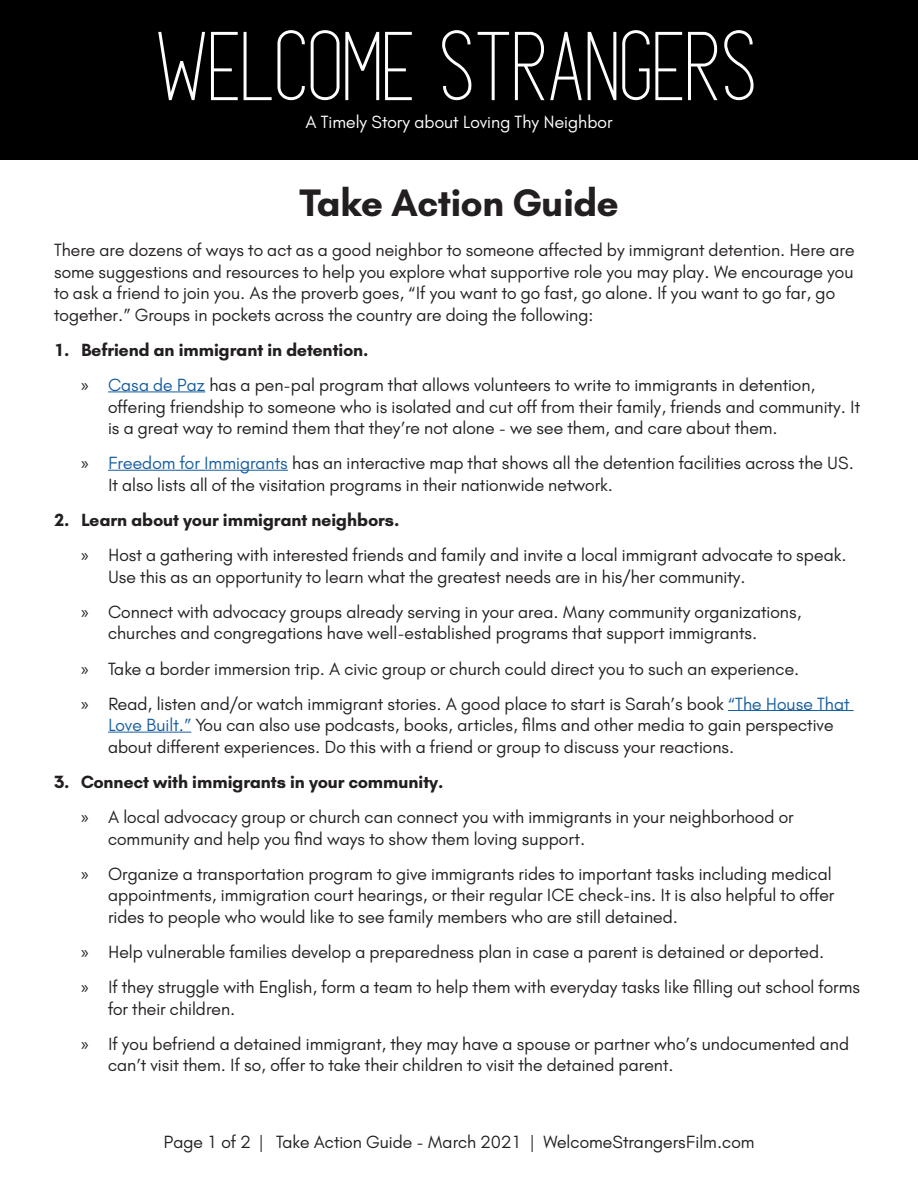
<style>
.page{position:relative;width:918px;height:1188px;background:#fff}
.page>*{position:absolute;margin:0;border:0;box-sizing:border-box;transform-origin:0 0}
.Title_head{font:700 78px "Athens";color:#fff}
.Headers{font:700 39px "Glacial Indifference";color:#231f20}
.t1{font:18px/21.6px "Glacial Indifference";color:#231f20}
.t2{font:700 18px "Glacial Indifference";color:#231f20}
.t3{font:18px "Glacial Indifference";color:#fff}
.s1{font-family:"Myriad Pro"}
.s2{color:#175d9e}
</style>
<div class="page">
<div style="left:0;top:0;width:918px;height:159px;background:#000"></div>
<hr style="left:108px;top:392px;width:97px;height:1px;background:#175d9e">
<hr style="left:108px;top:470px;width:180px;height:1px;background:#175d9e">
<hr style="left:728px;top:710px;width:126px;height:1px;background:#175d9e">
<hr style="left:108px;top:732px;width:83px;height:1px;background:#175d9e">
<p class="Title_head" style="left:158px;top:13px;width:603px">WELCOME STRANGERS</p>
<p class="t3" style="left:305px;top:111px;width:309px">A Timely Story about Loving Thy Neighbor</p>
<p class="Headers" style="left:300px;top:179px;width:320px">Take Action Guide</p>
<p class="t1" style="left:54px;top:239px;width:802px">There are dozens of ways to act as a good neighbor to someone affected by immigrant detention. Here are some suggestions and resources to help you explore what supportive role you may play. We encourage you to ask a friend to join you. As the proverb goes, “If you want to go fast, go alone. If you want to go far, go together.” Groups in pockets across the country are doing the following:</p>
<p class="t2" style="left:54px;top:339px;width:316px">1. Befriend an immigrant in detention.</p>
<p class="t1" style="left:108px;top:374px;width:754px;text-indent:-27px"><span class="s1">»</span> <span class="s2">Casa de Paz</span> has a pen-pal program that allows volunteers to write to immigrants in detention, offering friendship to someone who is isolated and cut off from their family, friends and community. It is a great way to remind them that they’re not alone - we see them, and care about them.</p>
<p class="t1" style="left:108px;top:452px;width:747px;text-indent:-27px"><span class="s1">»</span> <span class="s2">Freedom for Immigrants</span> has an interactive map that shows all the detention facilities across the US.<br>It also lists all of the visitation programs in their nationwide network.</p>
<p class="t2" style="left:54px;top:509px;width:347px">2. Learn about your immigrant neighbors.</p>
<p class="t1" style="left:108px;top:544px;width:740px;text-indent:-27px"><span class="s1">»</span> Host a gathering with interested friends and family and invite a local immigrant advocate to speak.<br>Use this as an opportunity to learn what the greatest needs are in his/her community.</p>
<p class="t1" style="left:108px;top:601px;width:695px;text-indent:-27px"><span class="s1">»</span> Connect with advocacy groups already serving in your area. Many community organizations, churches and congregations have well-established programs that support immigrants.</p>
<p class="t1" style="left:81px;top:658px;width:720px"><span class="s1">»</span> Take a border immersion trip. A civic group or church could direct you to such an experience.</p>
<p class="t1" style="left:108px;top:693px;width:743px;text-indent:-27px"><span class="s1">»</span> Read, listen and/or watch immigrant stories. A good place to start is Sarah’s book <span class="s2">“The House That<br>Love Built.”</span> You can also use podcasts, books, articles, films and other media to gain perspective about different experiences. Do this with a friend or group to discuss your reactions.</p>
<p class="t2" style="left:54px;top:771px;width:391px">3. Connect with immigrants in your community.</p>
<p class="t1" style="left:108px;top:806px;width:687px;text-indent:-27px"><span class="s1">»</span> A local advocacy group or church can connect you with immigrants in your neighborhood or community and help you find ways to show them loving support.</p>
<p class="t1" style="left:108px;top:863px;width:728px;text-indent:-27px"><span class="s1">»</span> Organize a transportation program to give immigrants rides to important tasks including medical appointments, immigration court hearings, or their regular ICE check-ins. It is also helpful to offer rides to people who would like to see family members who are still detained.</p>
<p class="t1" style="left:81px;top:941px;width:745px"><span class="s1">»</span> Help vulnerable families develop a preparedness plan in case a parent is detained or deported.</p>
<p class="t1" style="left:108px;top:976px;width:754px;text-indent:-27px"><span class="s1">»</span> If they struggle with English, form a team to help them with everyday tasks like filling out school forms for their children.</p>
<p class="t1" style="left:108px;top:1033px;width:743px;text-indent:-27px"><span class="s1">»</span> If you befriend a detained immigrant, they may have a spouse or partner who’s undocumented and can’t visit them. If so, offer to take their children to visit the detained parent.</p>
<p class="t1" style="left:163px;top:1130px;width:593px">Page 1 of 2 | Take Action Guide - March 2021 | WelcomeStrangersFilm.com</p>
</div>
